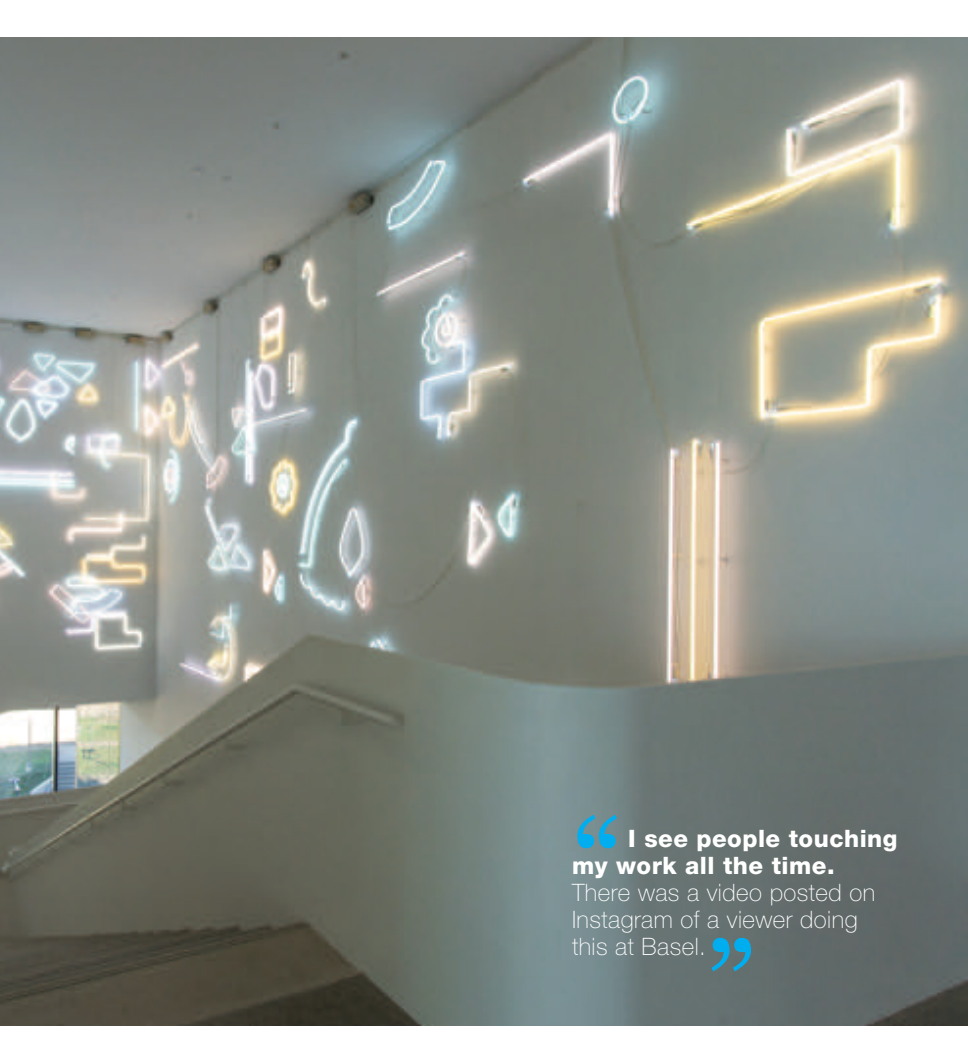
<style>
.page{position:relative;width:968px;height:1057px;background:#fff}
.page>*{position:absolute;margin:0;border:0;box-sizing:border-box;transform-origin:0 0}
.t1{font:127.5px "Miller Text";color:#00aeef}
.t2{font:100 24px/27px "Helvetica Neue LT Std";letter-spacing:.02em;color:#fff}
.t3{font:800 24px/27px "Helvetica Neue LT Std";letter-spacing:.02em;color:#fff}
</style>
<div class="page">
<img style="left:0;top:37px;width:968px;height:988px">
<h1 class="t1" style="left:574px;top:791px;width:47px">“</h1>
<p class="t3" style="left:572px;top:825px;width:327px;text-indent:56px">I see people touching my work all the time.</p>
<p class="t2" style="left:572px;top:879px;width:305px">There was a video posted on<br>Instagram of a viewer doing this at Basel.</p>
<h1 class="t1" style="left:754px;top:993px;width:47px;rotate:-180deg">“</h1>
</div>
